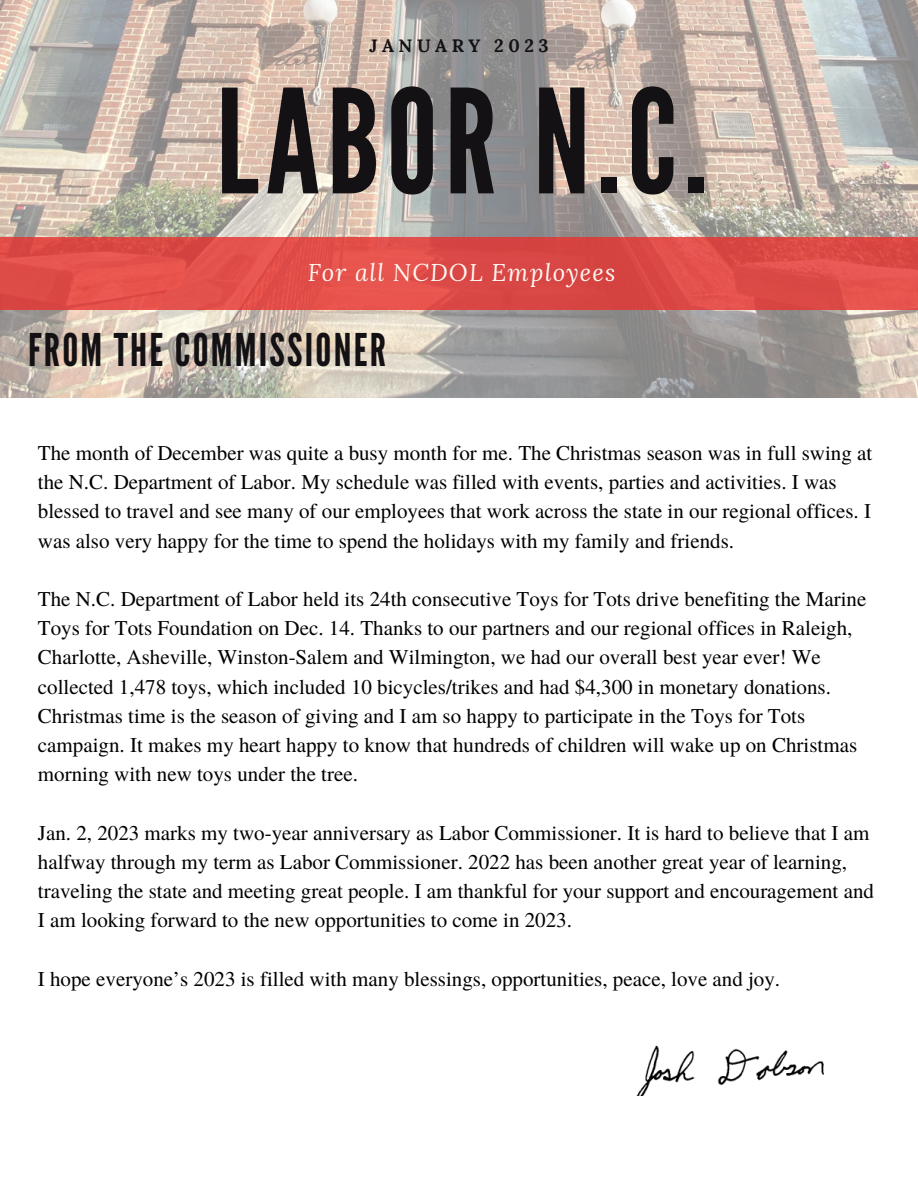
<style>
.page{position:relative;width:918px;height:1188px;background:#fff}
.page>*{position:absolute;margin:0;border:0;box-sizing:border-box;transform-origin:0 0}
.t1{font:144px "League Gothic";letter-spacing:.05em;color:#141114}
.t2{font:45px "League Gothic";letter-spacing:.05em;color:#141114}
.t3{font:italic 24px "Lora";letter-spacing:.05em;color:#fff8f2}
.t4{font:21px/29.2px "Te X Gyre Termes";color:#000}
.t5{font:700 18px "Lora";letter-spacing:.25em;color:#141114}
</style>
<div class="page">
<img style="left:0;top:0;width:918px;height:397px">
<div style="left:0;top:238px;width:918px;height:72px;background:#df4c48"></div>
<img style="left:636px;top:1045px;width:188px;height:51px">
<p class="t5" style="left:370px;top:34px;width:180px">JANUARY 2023</p>
<h1 class="t1" style="left:216px;top:59px;width:492px">LABOR N.C.</h1>
<p class="t3" style="left:308px;top:256px;width:309px">For all NCDOL Employees</p>
<h2 class="t2" style="left:28px;top:324px;width:359px">FROM THE COMMISSIONER</h2>
<p class="t4" style="left:38px;top:437px;width:836px">The month of December was quite a busy month for me. The Christmas season was in full swing at the N.C. Department of Labor. My schedule was filled with events, parties and activities. I was blessed to travel and see many of our employees that work across the state in our regional offices. I was also very happy for the time to spend the holidays with my family and friends.</p>
<p class="t4" style="left:38px;top:583px;width:830px">The N.C. Department of Labor held its 24th consecutive Toys for Tots drive benefiting the Marine Toys for Tots Foundation on Dec. 14. Thanks to our partners and our regional offices in Raleigh, Charlotte, Asheville, Winston-Salem and Wilmington, we had our overall best year ever! We collected 1,478 toys, which included 10 bicycles/trikes and had $4,300 in monetary donations.<br>Christmas time is the season of giving and I am so happy to participate in the Toys for Tots campaign. It makes my heart happy to know that hundreds of children will wake up on Christmas morning with new toys under the tree.</p>
<p class="t4" style="left:38px;top:817px;width:838px">Jan. 2, 2023 marks my two-year anniversary as Labor Commissioner. It is hard to believe that I am halfway through my term as Labor Commissioner. 2022 has been another great year of learning, traveling the state and meeting great people. I am thankful for your support and encouragement and I am looking forward to the new opportunities to come in 2023.</p>
<p class="t4" style="left:38px;top:963px;width:744px">I hope everyone’s 2023 is filled with many blessings, opportunities, peace, love and joy.</p>
</div>
